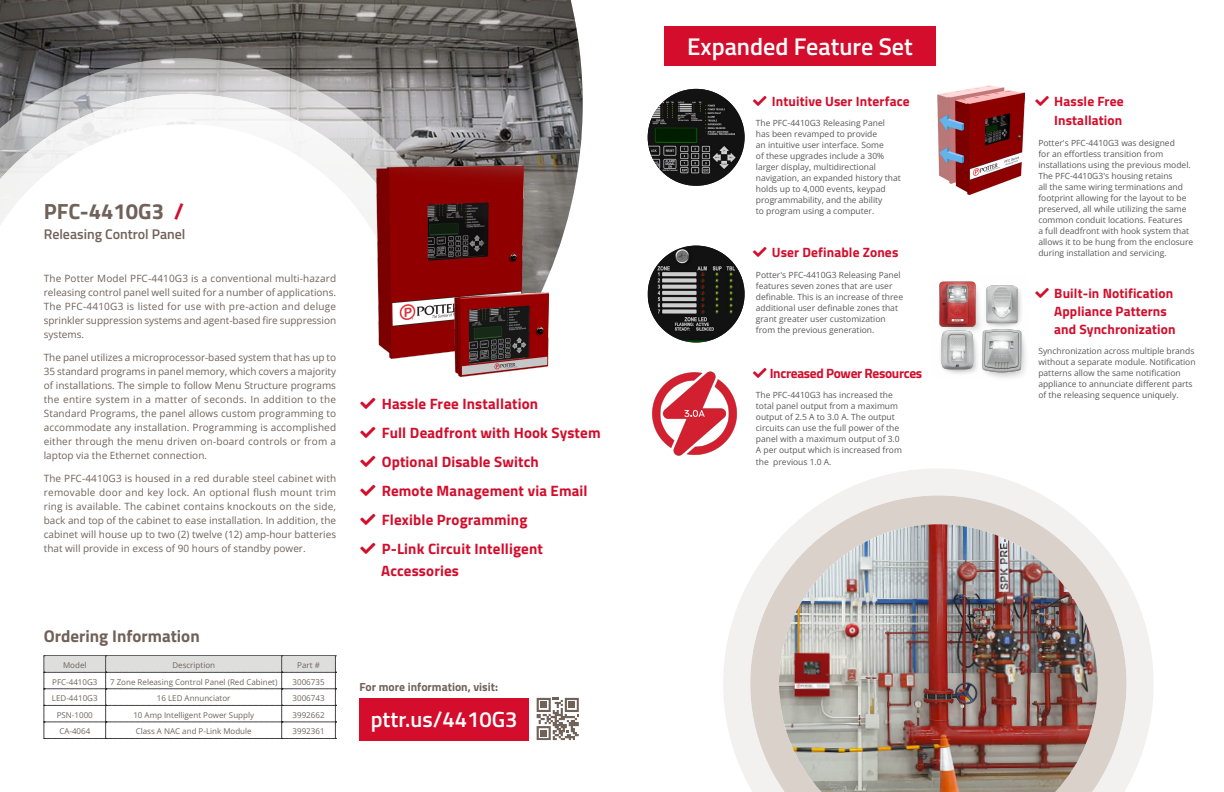
<style>
.page{position:relative;width:1224px;height:792px;background:#fff}
.page>*{position:absolute;margin:0;border:0;box-sizing:border-box;transform-origin:0 0}
.t1{font:600 24.2px "Titillium";color:#fff}
.t2{font:600 22px "Titillium";color:#fff}
.t3{font:700 22px "Titillium";color:#716259}
.t4{font:700 17px "Titillium";color:#716259}
.t5{font:700 15px/22px "Titillium";letter-spacing:.01em;color:#d30d2b}
.t6{font:600 14px "Titillium";color:#716259}
.t7{font:700 13.5px/19px "Titillium";letter-spacing:.01em;color:#d30d2b}
.t8{font:700 13.5px "Titillium";letter-spacing:-.025em;color:#d30d2b}
.t9{font:700 11.7px "Titillium";color:#716259}
.BodyCopy_Dark{font:10px/14px "Open Sans";color:#716259;text-align:justify}
.BodyCopy_Dark-2{font:8.5px/11px "Open Sans";color:#5a5757}
.t10{font:8px "Open Sans";color:#716259}
.s1{color:#d30d2b}
</style>
<div class="page">
<svg style="left:0;top:0;width:583px;height:292px;background:#6d6a68"></svg>
<hr style="left:44px;top:655px;width:291px;height:1px;background:#231f20">
<svg style="left:44px;top:656px;width:292px;height:83px"></svg>
<svg style="left:0;top:58px;width:469px;height:319px;background:#918f90"></svg>
<svg style="left:0;top:94px;width:433px;height:283px"></svg>
<svg style="left:0;top:124px;width:403px;height:253px"></svg>
<img style="left:376px;top:166px;width:148px;height:193px">
<div style="left:360px;top:698px;width:169px;height:42px;background:#d30d2b"></div>
<svg style="left:723px;top:469px;width:430px;height:318px"></svg>
<svg style="left:750px;top:495px;width:377px;height:297px"></svg>
<img style="left:779px;top:524px;width:319px;height:268px">
<div style="left:664px;top:27px;width:272px;height:39px;background:#d30d2b"></div>
<svg style="left:537px;top:698px;width:42px;height:42px"></svg>
<img style="left:648px;top:246px;width:97px;height:97px">
<img style="left:648px;top:89px;width:97px;height:97px;border-radius:48px">
<img style="left:939px;top:281px;width:87px;height:97px">
<img style="left:652px;top:371px;width:85px;height:85px">
<img style="left:455px;top:292px;width:94px;height:84px">
<img style="left:937px;top:86px;width:88px;height:109px">
<p class="t3" style="left:44px;top:195px;width:142px">PFC-4410G3 <span class="s1">/</span></p>
<p class="t6" style="left:44px;top:224px;width:143px">Releasing Control Panel</p>
<p class="BodyCopy_Dark" style="left:44px;top:271px;width:294px">The Potter Model PFC-4410G3 is a conventional multi-hazard releasing control panel well suited for a number of applications.<br>The PFC-4410G3 is listed for use with pre-action and deluge sprinkler suppression systems and agent-based fire suppression systems.</p>
<p class="BodyCopy_Dark" style="left:44px;top:350px;width:294px">The panel utilizes a microprocessor-based system that has up to 35 standard programs in panel memory, which covers a majority of installations. The simple to follow Menu Structure programs the entire system in a matter of seconds. In addition to the Standard Programs, the panel allows custom programming to accommodate any installation. Programming is accomplished either through the menu driven on-board controls or from a laptop via the Ethernet connection.</p>
<p class="BodyCopy_Dark" style="left:44px;top:471px;width:294px">The PFC-4410G3 is housed in a red durable steel cabinet with removable door and key lock. An optional flush mount trim ring is available. The cabinet contains knockouts on the side, back and top of the cabinet to ease installation. In addition, the cabinet will house up to two (2) twelve (12) amp-hour batteries that will provide in excess of 90 hours of standby power.</p>
<p class="t4" style="left:44px;top:623px;width:157px">Ordering Information</p>
<p class="t10" style="left:63px;top:660px;width:25px">Model</p>
<p class="t10" style="left:172px;top:660px;width:44px">Description</p>
<p class="t10" style="left:297px;top:660px;width:24px">Part #</p>
<p class="t10" style="left:52px;top:676px;width:47px">PFC-4410G3</p>
<p class="t10" style="left:110px;top:676px;width:169px">7 Zone Releasing Control Panel (Red Cabinet)</p>
<p class="t10" style="left:293px;top:676px;width:34px">3006735</p>
<p class="t10" style="left:52px;top:693px;width:47px">LED-4410G3</p>
<p class="t10" style="left:157px;top:693px;width:75px">16 LED Annunciator</p>
<p class="t10" style="left:293px;top:693px;width:34px">3006743</p>
<p class="t10" style="left:57px;top:710px;width:38px">PSN-1000</p>
<p class="t10" style="left:133px;top:710px;width:122px">10 Amp Intelligent Power Supply</p>
<p class="t10" style="left:293px;top:710px;width:34px">3992662</p>
<p class="t10" style="left:59px;top:726px;width:32px">CA-4064</p>
<p class="t10" style="left:136px;top:726px;width:117px">Class A NAC and P-Link Module</p>
<p class="t10" style="left:293px;top:726px;width:34px">3992361</p>
<p class="t5" style="left:382px;top:392px;width:158px">Hassle Free Installation</p>
<p class="t5" style="left:382px;top:421px;width:220px">Full Deadfront with Hook System</p>
<p class="t5" style="left:382px;top:450px;width:159px">Optional Disable Switch</p>
<p class="t5" style="left:382px;top:479px;width:207px">Remote Management via Email</p>
<p class="t5" style="left:382px;top:508px;width:147px">Flexible Programming</p>
<p class="t5" style="left:381px;top:537px;width:163px">P-Link Circuit Intelligent<br>Accessories</p>
<p class="t9" style="left:360px;top:678px;width:140px">For more information, visit:</p>
<p class="t2" style="left:371px;top:702px;width:148px">pttr.us/4410G3</p>
<p class="t1" style="left:687px;top:28px;width:227px">Expanded Feature Set</p>
<p class="t7" style="left:772px;top:91px;width:139px">Intuitive User Interface</p>
<p class="t7" style="left:1054px;top:91px;width:71px">Hassle Free<br>Installation</p>
<p class="BodyCopy_Dark-2" style="left:756px;top:117px;width:146px">The PFC-4410G3 Releasing Panel has been revamped to provide<br>an intuitive user interface. Some<br>of these upgrades include a 30% larger display, multidirectional navigation, an expanded history that holds up to 4,000 events, keypad programmability, and the ability<br>to program using a computer.</p>
<p class="BodyCopy_Dark-2" style="left:1038px;top:138px;width:156px">Potter's PFC-4410G3 was designed<br>for an effortless transition from installations using the previous model.<br>The PFC-4410G3's housing retains<br>all the same wiring terminations and footprint allowing for the layout to be preserved, all while utilizing the same common conduit locations. Features<br>a full deadfront with hook system that allows it to be hung from the enclosure during installation and servicing.</p>
<p class="t7" style="left:772px;top:242px;width:128px">User Definable Zones</p>
<p class="BodyCopy_Dark-2" style="left:756px;top:269px;width:149px">Potter's PFC-4410G3 Releasing Panel features seven zones that are user definable. This is an increase of three additional user definable zones that grant greater user customization from the previous generation.</p>
<p class="t8" style="left:770px;top:363px;width:154px">Increased Power Resources</p>
<p class="BodyCopy_Dark-2" style="left:756px;top:390px;width:148px">The PFC-4410G3 has increased the total panel output from a maximum output of 2.5 A to 3.0 A. The output circuits can use the full power of the panel with a maximum output of 3.0<br>A per output which is increased from</p>
<p class="BodyCopy_Dark-2" style="left:756px;top:457px;width:77px">the previous 1.0 A.</p>
<p class="t7" style="left:1054px;top:283px;width:121px;line-height:18px">Built-in Notification<br>Appliance Patterns</p>
<p class="t7" style="left:1054px;top:319px;width:123px">and Synchronization</p>
<p class="BodyCopy_Dark-2" style="left:1038px;top:346px;width:159px">Synchronization across multiple brands without a separate module. Notification patterns allow the same notification appliance to annunciate different parts of the releasing sequence uniquely.</p>
</div>
